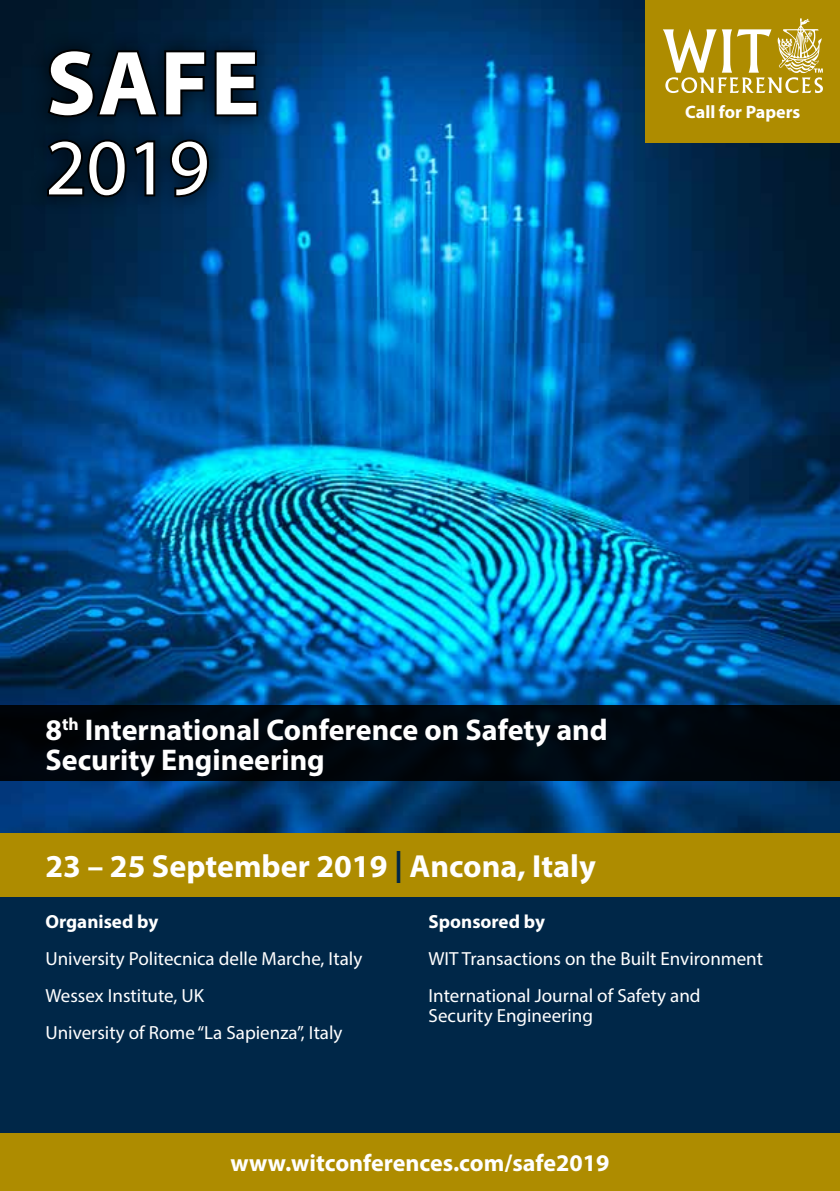
<style>
.page{position:relative;width:840px;height:1191px;background:#fff}
.page>*{position:absolute;margin:0;border:0;box-sizing:border-box;transform-origin:0 0}
.t1{font:700 92px "Myriad Pro";color:#fff}
.t2{font:80px "Myriad Pro";color:#fff}
.t3{font:700 32px "Myriad Pro";color:#fff}
.t4{font:700 30px/30px "Myriad Pro";color:#fff}
.t5{font:700 24px "Myriad Pro";color:#fff}
.t6{font:19px/37px "Myriad Pro";color:#fff}
.t7{font:700 19px "Myriad Pro";color:#fff}
.t8{font:700 18px "Myriad Pro";color:#fff}
.s1{color:#002748}
</style>
<div class="page">
<img style="left:0;top:0;width:839px;height:833px">
<div style="left:645px;top:0;width:194px;height:142px;background:#ae8c00"></div>
<svg style="left:663px;top:18px;width:159px;height:75px"></svg>
<div style="left:0;top:833px;width:839px;height:68px;background:#ae8c00"></div>
<div style="left:0;top:897px;width:839px;height:248px;background:#002748"></div>
<div style="left:0;top:1133px;width:839px;height:58px;background:#ae8c00"></div>
<div style="left:29px;top:32px;width:247px;height:183px;background:#000;opacity:.75"></div>
<svg style="left:45px;top:47px;width:215px;height:72px;background:#000f1e"></svg>
<svg style="left:43px;top:137px;width:114px;height:62px;background:#000f1d"></svg>
<svg style="left:168px;top:137px;width:43px;height:62px;background:#001427"></svg>
<div style="left:0;top:706px;width:839px;height:75px;background:#00060d"></div>
<h1 class="t1" style="left:46px;top:23px;width:215px">SAFE</h1>
<h2 class="t2" style="left:45px;top:118px;width:166px">2019</h2>
<p class="t8" style="left:685px;top:101px;width:117px">Call for Papers</p>
<h3 class="t4" style="left:45px;top:713px;width:563px">8<sup>th</sup> International Conference on Safety and<br>Security Engineering</h3>
<h3 class="t3" style="left:45px;top:845px;width:551px">23 – 25 September 2019 <span class="s1">|</span> Ancona, Italy</h3>
<p class="t7" style="left:45px;top:909px;width:114px">Organised by</p>
<p class="t6" style="left:45px;top:940px;width:318px">University Politecnica delle Marche, Italy<br>Wessex Institute, UK<br>University of Rome “La Sapienza”, Italy</p>
<p class="t7" style="left:428px;top:909px;width:118px">Sponsored by</p>
<p class="t6" style="left:428px;top:940px;width:336px">WIT Transactions on the Built Environment<br>International Journal of Safety and</p>
<p class="t6" style="left:428px;top:997px;width:166px">Security Engineering</p>
<p class="t5" style="left:230px;top:1147px;width:380px">www.witconferences.com/safe2019</p>
</div>
